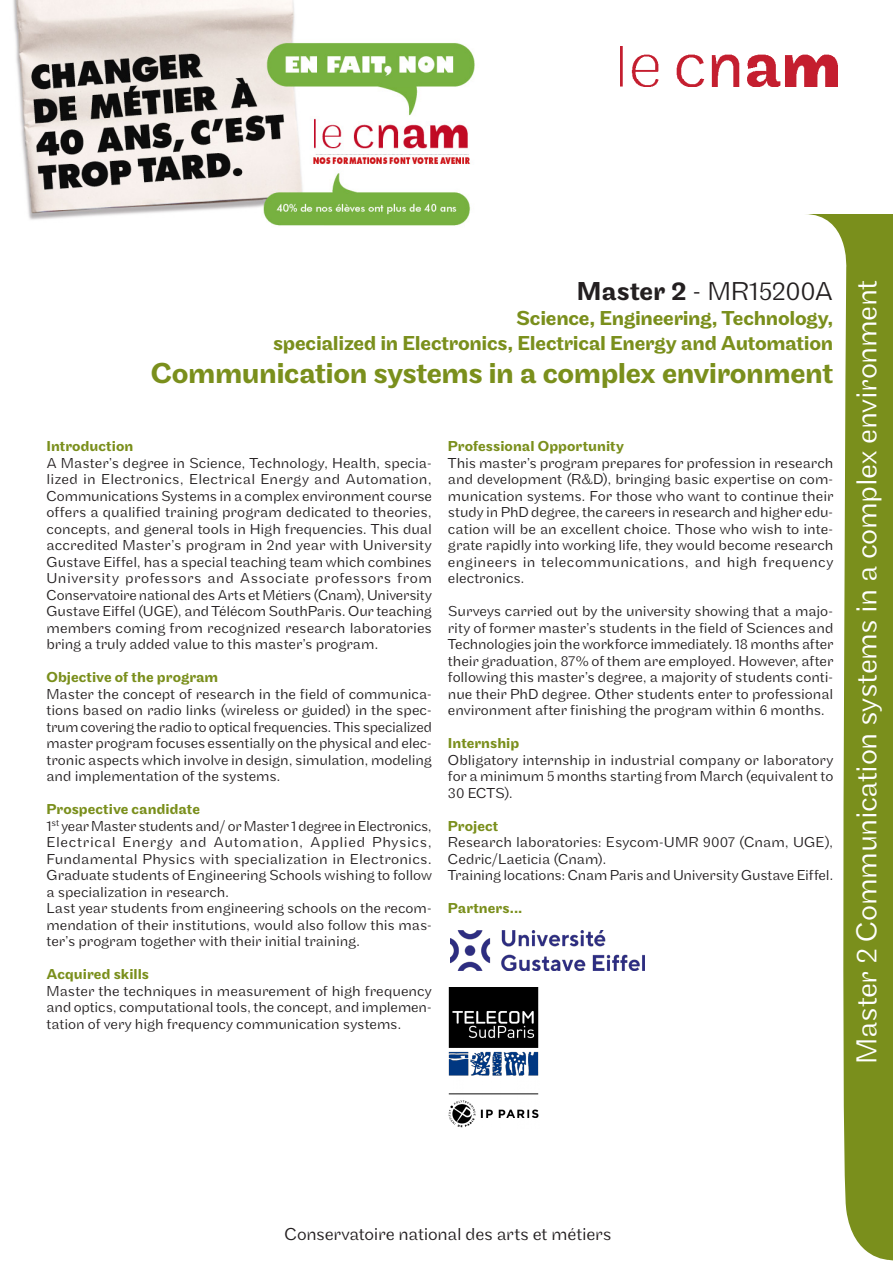
<style>
.page{position:relative;width:893px;height:1263px;background:#fff}
.page>*{position:absolute;margin:0;border:0;box-sizing:border-box;transform-origin:0 0}
.t1{font:300 30px "Maple";letter-spacing:-.01em;color:#fff}
.en_tete{font:500 30px "Maple";letter-spacing:-.015em;color:#7a8f1c}
.en_tete-2{font:300 27px "Maple";letter-spacing:-.02em;color:#231f20}
.en_tete-3{font:500 21px "Maple";letter-spacing:-.015em;color:#7a8f1c}
.Texte_courant{font:300 18px "Maple";letter-spacing:-.01em;color:#231f20}
.texte{font:300 15px/16.5px "Maple";letter-spacing:-.005em;color:#231f20;text-align:justify}
.texte-2{font:500 15px "Maple";letter-spacing:.005em;color:#7a8f1c}
.Texte_courant-2{font:500 15px "Maple";letter-spacing:.005em;color:#7a8f1c}
.s1{font-weight:500}
</style>
<div class="page">
<svg style="left:806px;top:214px;width:87px;height:1047px;fill:#7a8f1c"></svg>
<img style="left:621px;top:47px;width:217px;height:40px">
<img style="left:451px;top:930px;width:194px;height:40px">
<img style="left:448px;top:987px;width:91px;height:141px">
<img style="left:13px;top:0;width:462px;height:226px">
<p class="en_tete-2" style="left:577px;top:275px;width:258px"><span class="s1">Master 2</span> - MR15200A</p>
<p class="en_tete-3" style="left:516px;top:306px;width:319px">Science, Engineering, Technology,</p>
<p class="en_tete-3" style="left:273px;top:331px;width:562px">specialized in Electronics, Electrical Energy and Automation</p>
<p class="en_tete" style="left:151px;top:356px;width:684px">Communication systems in a complex environment</p>
<p class="Texte_courant-2" style="left:47px;top:438px;width:88px">Introduction</p>
<p class="texte" style="left:47px;top:455px;width:387px">A Master’s degree in Science, Technology, Health, specia&shy;lized in Electronics, Electrical Energy and Automation, Communications Systems in a complex environment course offers a qualified training program dedicated to theories, concepts, and general tools in High frequencies. This dual accredited Master’s program in 2nd year with University Gustave Eiffel, has a special teaching team which combines University professors and Associate professors from Conservatoire national des Arts et Métiers (Cnam), University Gustave Eiffel (UGE), and Télécom SouthParis. Our teaching members coming from recognized research laboratories bring a truly added value to this master’s program.</p>
<p class="texte-2" style="left:47px;top:669px;width:173px">Objective of the program</p>
<p class="texte" style="left:47px;top:686px;width:387px">Master the concept of research in the field of communica&shy;tions based on radio links (wireless or guided) in the spec&shy;trum covering the radio to optical frequencies. This specialized master program focuses essentially on the physical and elec&shy;tronic aspects which involve in design, simulation, modeling and implementation of the systems.</p>
<p class="texte-2" style="left:47px;top:801px;width:155px">Prospective candidate</p>
<p class="texte" style="left:47px;top:818px;width:387px">1<sup>st</sup> year Master students and/ or Master 1 degree in Electronics, Electrical Energy and Automation, Applied Physics, Fundamental Physics with specialization in Electronics.<br>Graduate students of Engineering Schools wishing to follow a specialization in research.</p>
<p class="texte" style="left:47px;top:900px;width:387px">Last year students from engineering schools on the recom&shy;mendation of their institutions, would also follow this mas&shy;ter’s program together with their initial training.</p>
<p class="texte-2" style="left:47px;top:966px;width:104px">Acquired skills</p>
<p class="texte" style="left:47px;top:983px;width:387px">Master the techniques in measurement of high frequency and optics, computational tools, the concept, and implemen&shy;tation of very high frequency communication systems.</p>
<p class="texte-2" style="left:448px;top:438px;width:177px">Professional Opportunity</p>
<p class="texte" style="left:448px;top:455px;width:387px">This master’s program prepares for profession in research and development (R&amp;D), bringing basic expertise on com&shy;munication systems. For those who want to continue their study in PhD degree, the careers in research and higher edu&shy;cation will be an excellent choice. Those who wish to inte&shy;grate rapidly into working life, they would become research engineers in telecommunications, and high frequency electronics.</p>
<p class="texte" style="left:448px;top:603px;width:387px">Surveys carried out by the university showing that a majo&shy;rity of former master’s students in the field of Sciences and Technologies join the workforce immediately. 18 months after their graduation, 87% of them are employed. However, after following this master’s degree, a majority of students conti&shy;nue their PhD degree. Other students enter to professional environment after finishing the program within 6 months.</p>
<p class="texte-2" style="left:448px;top:735px;width:73px">Internship</p>
<p class="texte" style="left:448px;top:752px;width:387px">Obligatory internship in industrial company or laboratory for a minimum 5 months starting from March (equivalent to 30 ECTS).</p>
<p class="texte-2" style="left:448px;top:817px;width:52px">Project</p>
<p class="texte" style="left:448px;top:834px;width:387px">Research laboratories: Esycom-UMR 9007 (Cnam, UGE),<br>Cedric/Laeticia (Cnam).</p>
<p class="texte" style="left:448px;top:867px;width:387px">Training locations: Cnam Paris and University Gustave Eiffel.</p>
<p class="texte-2" style="left:448px;top:900px;width:76px">Partners...</p>
<p class="t1" style="left:849px;top:1064px;width:786px;rotate:-90deg">Master 2 Communication systems in a complex environment</p>
<p class="Texte_courant" style="left:284px;top:1224px;width:329px">Conservatoire national des arts et métiers</p>
</div>
